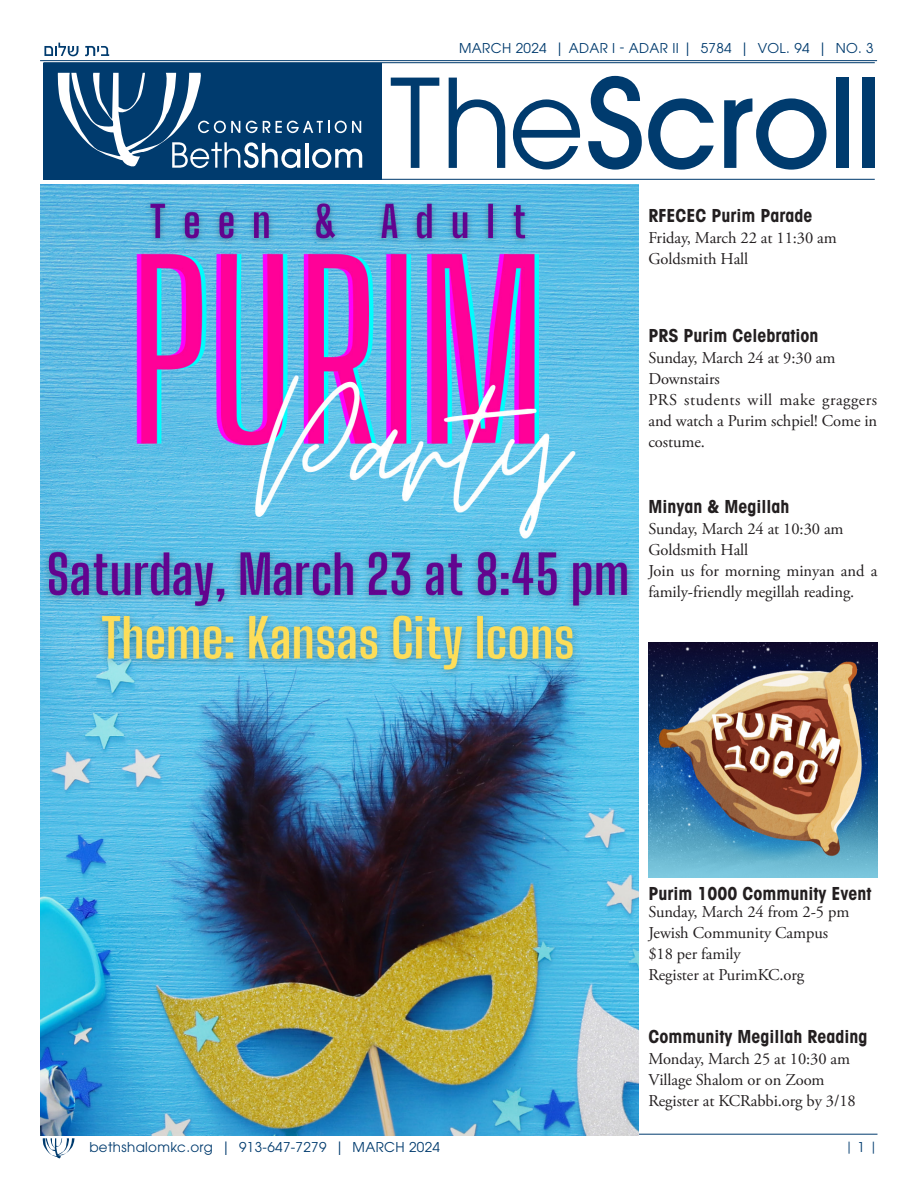
<style>
.page{position:relative;width:918px;height:1188px;background:#fff}
.page>*{position:absolute;margin:0;border:0;box-sizing:border-box;transform-origin:0 0}
.t1{font:500 122.1px "Avant Garde";letter-spacing:-.015em;color:#003b6e;scale:.96 1}
.head{font:700 condensed 18px "Avant Garde";color:#231f20}
.t2{font:16.5px/21px "Adobe Garamond Pro";letter-spacing:-.005em;color:#231f20;text-align:justify}
.t3{font:13.5px "ITC Avant Garde Pro";letter-spacing:.025em;color:#003b6e}
.t4{font:12px "ITC Avant Garde Pro";color:#003b6e}
.s1{font-weight:400}
.s2{font-size:13.5px}
</style>
<div class="page">
<hr style="left:40px;top:1134px;width:838px;height:1px;background:#003b6e">
<svg style="left:43px;top:1138px;width:32px;height:21px"></svg>
<hr style="left:40px;top:60px;width:837px;height:1px;background:#003b6e">
<div style="left:44px;top:63px;width:338px;height:116px;background:#003b6e"></div>
<hr style="left:43px;top:62px;width:832px;height:1px;background:#003b6e">
<svg style="left:57px;top:73px;width:305px;height:95px"></svg>
<hr style="left:43px;top:179px;width:832px;height:1px;background:#003b6e">
<svg style="left:85px;top:46px;width:24px;height:10px"></svg>
<svg style="left:44px;top:43px;width:35px;height:13px"></svg>
<img style="left:40px;top:185px;width:599px;height:950px">
<img style="left:648px;top:642px;width:230px;height:236px">
<p class="t3" style="left:459px;top:40px;width:416px">MARCH 2024 | ADAR I - ADAR II | 5784 | VOL. 94 | NO. 3</p>
<p class="t1" style="left:390px;top:48px;width:514px"><span class="s1">The</span>Scroll</p>
<p class="head" style="left:648px;top:204px;width:166px">RFECEC Purim Parade</p>
<p class="t2" style="left:648px;top:228px;width:190px">Friday, March 22 at 11:30 am</p>
<p class="t2" style="left:648px;top:249px;width:101px">Goldsmith Hall</p>
<p class="head" style="left:648px;top:324px;width:172px">PRS Purim Celebration</p>
<p class="t2" style="left:648px;top:348px;width:189px">Sunday, March 24 at 9:30 am</p>
<p class="t2" style="left:648px;top:369px;width:73px">Downstairs</p>
<p class="t2" style="left:648px;top:390px;width:230px">PRS students will make graggers and watch a Purim schpiel! Come in costume.</p>
<p class="head" style="left:648px;top:495px;width:143px">Minyan &amp; Megillah</p>
<p class="t2" style="left:648px;top:519px;width:197px">Sunday, March 24 at 10:30 am</p>
<p class="t2" style="left:648px;top:540px;width:101px">Goldsmith Hall</p>
<p class="t2" style="left:648px;top:561px;width:231px">Join us for morning minyan and a family-friendly megillah reading.</p>
<p class="head" style="left:648px;top:882px;width:225px">Purim 1000 Community Event</p>
<p class="t2" style="left:648px;top:902px;width:202px">Sunday, March 24 from 2-5 pm</p>
<p class="t2" style="left:648px;top:923px;width:181px">Jewish Community Campus</p>
<p class="t2" style="left:648px;top:944px;width:94px">$18 per family</p>
<p class="t2" style="left:648px;top:965px;width:157px">Register at PurimKC.org</p>
<p class="head" style="left:648px;top:1025px;width:221px">Community Megillah Reading</p>
<p class="t2" style="left:648px;top:1049px;width:203px">Monday, March 25 at 10:30 am</p>
<p class="t2" style="left:648px;top:1070px;width:178px">Village Shalom or on Zoom</p>
<p class="t2" style="left:648px;top:1091px;width:209px">Register at KCRabbi.org by 3/18</p>
<p class="t3" style="left:89px;top:1139px;width:352px">bethshalomkc.org | 913-647-7279 | MARCH 2024</p>
<p class="t4" style="left:845px;top:1139px;width:34px">| <span class="s2">1</span> |</p>
</div>
